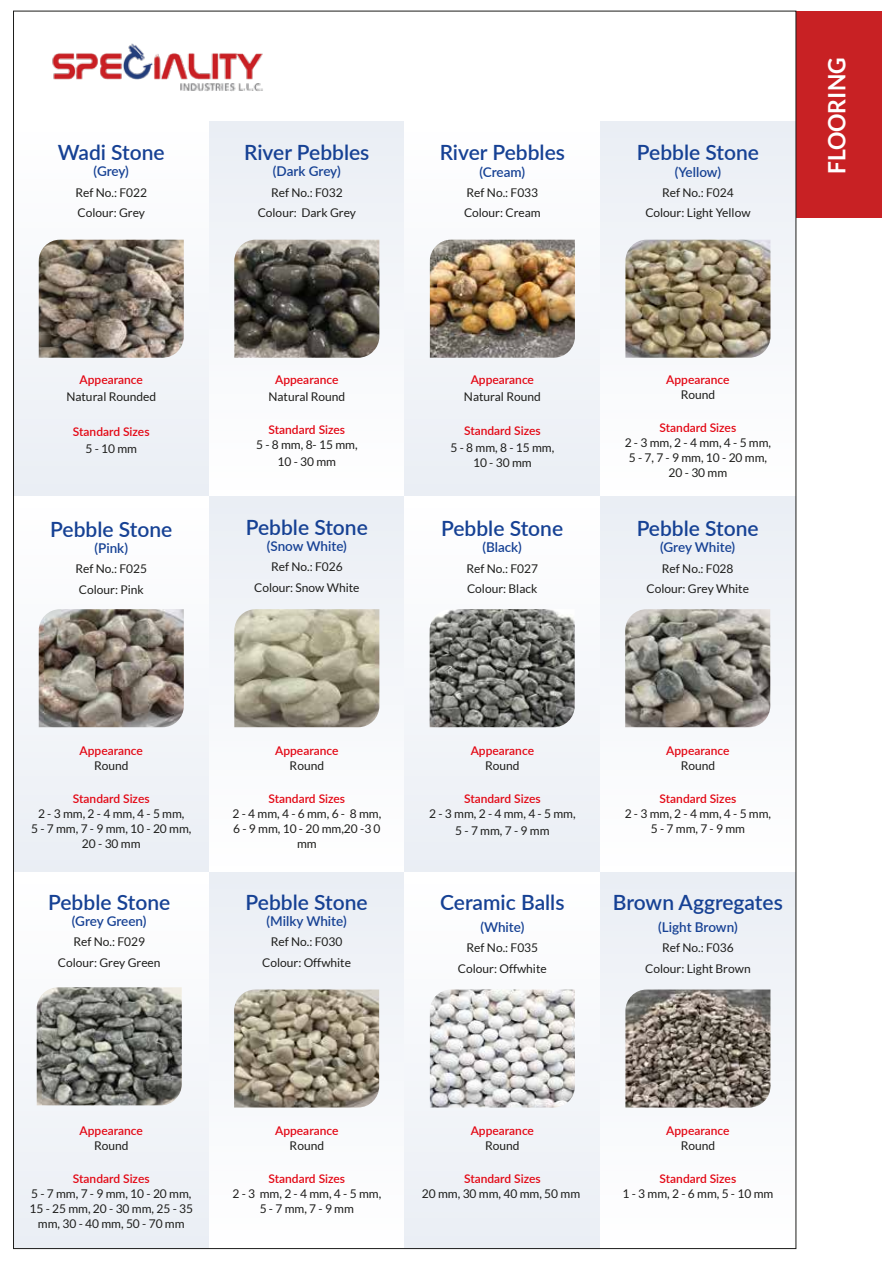
<style>
.page{position:relative;width:893px;height:1263px;background:#fff}
.page>*{position:absolute;margin:0;border:0;box-sizing:border-box;transform-origin:0 0}
.t1{font:700 24px "Lato";color:#fff;scale:.96 1}
.t2{font:600 21px "Lato";color:#164194}
.t3{font:600 13.5px "Lato";letter-spacing:-.005em;color:#164194}
.t4{font:12px/20.4px "Lato";color:#1d1d1b;text-align:center}
.t5{font:600 12px "Lato";color:#e30613}
</style>
<div class="page">
<div style="left:14px;top:121px;width:195px;height:376px;background:#f3f5f9"></div>
<div style="left:209px;top:121px;width:196px;height:376px;background:#f6f8fb"></div>
<div style="left:405px;top:121px;width:195px;height:376px;background:#f3f5f9"></div>
<div style="left:600px;top:121px;width:196px;height:376px;background:#f6f8fb"></div>
<div style="left:14px;top:497px;width:195px;height:376px;background:#f2f5f9"></div>
<div style="left:209px;top:497px;width:196px;height:376px;background:#f7f9fb"></div>
<div style="left:405px;top:497px;width:195px;height:376px;background:#f2f5f9"></div>
<div style="left:600px;top:497px;width:196px;height:376px;background:#f7f9fb"></div>
<div style="left:14px;top:873px;width:195px;height:375px;background:#f2f5f9"></div>
<div style="left:209px;top:873px;width:196px;height:375px;background:#f6f8fb"></div>
<div style="left:405px;top:873px;width:195px;height:375px;background:#f2f5f9"></div>
<div style="left:600px;top:873px;width:196px;height:375px;background:#f6f8fb"></div>
<img style="left:52px;top:43px;width:211px;height:48px">
<img style="left:625px;top:240px;width:145px;height:118px">
<img style="left:39px;top:609px;width:145px;height:118px">
<img style="left:234px;top:609px;width:145px;height:118px">
<img style="left:430px;top:609px;width:145px;height:118px">
<img style="left:625px;top:609px;width:145px;height:118px">
<img style="left:37px;top:987px;width:145px;height:118px">
<img style="left:234px;top:989px;width:145px;height:118px">
<img style="left:430px;top:989px;width:145px;height:118px">
<img style="left:39px;top:240px;width:145px;height:118px">
<img style="left:234px;top:240px;width:145px;height:118px">
<img style="left:625px;top:989px;width:145px;height:118px">
<img style="left:430px;top:240px;width:145px;height:118px">
<div style="left:796px;top:11px;width:85px;height:206px;background:#c82124"></div>
<h2 class="t2" style="left:58px;top:137px;width:108px">Wadi Stone</h2>
<p class="t3" style="left:94px;top:162px;width:37px">(Grey)</p>
<p class="t4" style="left:75px;top:182px;width:73px;text-align:left">Ref No.: F022<br>Colour: Grey</p>
<h2 class="t2" style="left:244px;top:137px;width:127px">River Pebbles</h2>
<p class="t3" style="left:273px;top:162px;width:69px">(Dark Grey)</p>
<p class="t4" style="left:258px;top:182px;width:100px">Ref No.: F032<br>Colour: Dark Grey</p>
<h2 class="t2" style="left:440px;top:137px;width:127px">River Pebbles</h2>
<p class="t3" style="left:480px;top:162px;width:47px">(Cream)</p>
<p class="t4" style="left:464px;top:182px;width:78px;text-align:left">Ref No.: F033<br>Colour: Cream</p>
<h2 class="t2" style="left:637px;top:137px;width:124px">Pebble Stone</h2>
<p class="t3" style="left:675px;top:162px;width:48px">(Yellow)</p>
<p class="t4" style="left:645px;top:182px;width:107px">Ref No.: F024<br>Colour: Light Yellow</p>
<h1 class="t1" style="left:823px;top:174px;width:123px;rotate:-90deg">FLOORING</h1>
<p class="t5" style="left:80px;top:371px;width:65px">Appearance</p>
<p class="t4" style="left:66px;top:386px;width:91px">Natural Rounded</p>
<p class="t5" style="left:73px;top:423px;width:78px">Standard Sizes</p>
<p class="t4" style="left:85px;top:439px;width:53px">5 - 10 mm</p>
<h2 class="t2" style="left:50px;top:514px;width:124px">Pebble Stone</h2>
<p class="t3" style="left:95px;top:538px;width:35px">(Pink)</p>
<p class="t4" style="left:75px;top:559px;width:73px;text-align:left">Ref No.: F025<br>Colour: Pink</p>
<p class="t5" style="left:275px;top:371px;width:65px">Appearance</p>
<p class="t4" style="left:268px;top:386px;width:78px">Natural Round</p>
<p class="t5" style="left:268px;top:421px;width:78px">Standard Sizes</p>
<p class="t4" style="left:256px;top:436px;width:103px;line-height:16.5px">5 - 8 mm, 8- 15 mm,<br>10 - 30 mm</p>
<h2 class="t2" style="left:246px;top:512px;width:124px">Pebble Stone</h2>
<p class="t3" style="left:267px;top:536px;width:82px">(Snow White)</p>
<p class="t4" style="left:254px;top:557px;width:107px">Ref No.: F026<br>Colour: Snow White</p>
<p class="t5" style="left:471px;top:371px;width:65px">Appearance</p>
<p class="t4" style="left:464px;top:386px;width:78px">Natural Round</p>
<p class="t5" style="left:464px;top:422px;width:78px">Standard Sizes</p>
<p class="t4" style="left:450px;top:441px;width:105px;line-height:14.4px">5 - 8 mm, 8 - 15 mm,<br>10 - 30 mm</p>
<h2 class="t2" style="left:441px;top:513px;width:124px">Pebble Stone</h2>
<p class="t3" style="left:482px;top:538px;width:41px">(Black)</p>
<p class="t4" style="left:466px;top:558px;width:73px;text-align:left">Ref No.: F027<br>Colour: Black</p>
<p class="t5" style="left:666px;top:371px;width:65px">Appearance</p>
<p class="t4" style="left:681px;top:384px;width:36px">Round</p>
<p class="t5" style="left:660px;top:419px;width:78px">Standard Sizes</p>
<p class="t4" style="left:625px;top:435px;width:148px;line-height:15px">2 - 3 mm, 2 - 4 mm, 4 - 5 mm,<br>5 - 7, 7 - 9 mm, 10 - 20 mm,<br>20 - 30 mm</p>
<h2 class="t2" style="left:637px;top:513px;width:124px">Pebble Stone</h2>
<p class="t3" style="left:660px;top:538px;width:77px">(Grey White)</p>
<p class="t4" style="left:646px;top:558px;width:104px">Ref No.: F028<br>Colour: Grey White</p>
<p class="t5" style="left:80px;top:742px;width:65px">Appearance</p>
<p class="t4" style="left:94px;top:755px;width:36px">Round</p>
<p class="t5" style="left:73px;top:790px;width:78px">Standard Sizes</p>
<p class="t4" style="left:31px;top:806px;width:162px;line-height:15px">2 - 3 mm, 2 - 4 mm, 4 - 5 mm,<br>5 - 7 mm, 7 - 9 mm, 10 - 20 mm,<br>20 - 30 mm</p>
<h2 class="t2" style="left:48px;top:887px;width:124px">Pebble Stone</h2>
<p class="t3" style="left:72px;top:911px;width:76px">(Grey Green)</p>
<p class="t4" style="left:58px;top:932px;width:104px">Ref No.: F029<br>Colour: Grey Green</p>
<p class="t5" style="left:275px;top:742px;width:65px">Appearance</p>
<p class="t4" style="left:290px;top:755px;width:36px">Round</p>
<p class="t5" style="left:269px;top:790px;width:78px">Standard Sizes</p>
<p class="t4" style="left:232px;top:806px;width:150px;line-height:15px">2 - 4 mm, 4 - 6 mm, 6 - 8 mm,<br>6 - 9 mm, 10 - 20 mm,20 -3 0 mm</p>
<h2 class="t2" style="left:246px;top:887px;width:124px">Pebble Stone</h2>
<p class="t3" style="left:267px;top:911px;width:82px">(Milky White)</p>
<p class="t4" style="left:262px;top:932px;width:90px">Ref No.: F030<br>Colour: Offwhite</p>
<p class="t5" style="left:471px;top:742px;width:65px">Appearance</p>
<p class="t4" style="left:485px;top:755px;width:36px">Round</p>
<p class="t5" style="left:464px;top:790px;width:78px">Standard Sizes</p>
<p class="t4" style="left:429px;top:805px;width:148px;line-height:16.5px">2 - 3 mm, 2 - 4 mm, 4 - 5 mm,<br>5 - 7 mm, 7 - 9 mm</p>
<h2 class="t2" style="left:440px;top:887px;width:126px">Ceramic Balls</h2>
<p class="t3" style="left:480px;top:917px;width:45px">(White)</p>
<p class="t4" style="left:458px;top:938px;width:90px">Ref No.: F035<br>Colour: Offwhite</p>
<p class="t5" style="left:666px;top:742px;width:65px">Appearance</p>
<p class="t4" style="left:681px;top:755px;width:36px">Round</p>
<p class="t5" style="left:660px;top:790px;width:78px">Standard Sizes</p>
<p class="t4" style="left:625px;top:806px;width:148px;line-height:15px">2 - 3 mm, 2 - 4 mm, 4 - 5 mm,<br>5 - 7 mm, 7 - 9 mm</p>
<h2 class="t2" style="left:613px;top:887px;width:171px">Brown Aggregates</h2>
<p class="t3" style="left:658px;top:917px;width:81px">(Light Brown)</p>
<p class="t4" style="left:645px;top:938px;width:107px">Ref No.: F036<br>Colour: Light Brown</p>
<p class="t5" style="left:80px;top:1122px;width:65px">Appearance</p>
<p class="t4" style="left:94px;top:1135px;width:36px">Round</p>
<p class="t5" style="left:73px;top:1170px;width:78px">Standard Sizes</p>
<p class="t4" style="left:29px;top:1186px;width:165px;line-height:15px">5 - 7 mm, 7 - 9 mm, 10 - 20 mm,<br>15 - 25 mm, 20 - 30 mm, 25 - 35 mm, 30 - 40 mm, 50 - 70 mm</p>
<p class="t5" style="left:275px;top:1122px;width:65px">Appearance</p>
<p class="t4" style="left:290px;top:1135px;width:36px">Round</p>
<p class="t5" style="left:268px;top:1170px;width:78px">Standard Sizes</p>
<p class="t4" style="left:232px;top:1186px;width:150px;line-height:15px">2 - 3 mm, 2 - 4 mm, 4 - 5 mm,<br>5 - 7 mm, 7 - 9 mm</p>
<p class="t5" style="left:471px;top:1122px;width:65px">Appearance</p>
<p class="t4" style="left:485px;top:1135px;width:36px">Round</p>
<p class="t5" style="left:464px;top:1170px;width:78px">Standard Sizes</p>
<p class="t4" style="left:422px;top:1183px;width:160px">20 mm, 30 mm, 40 mm, 50 mm</p>
<p class="t5" style="left:666px;top:1122px;width:65px">Appearance</p>
<p class="t4" style="left:681px;top:1135px;width:36px">Round</p>
<p class="t5" style="left:660px;top:1170px;width:78px">Standard Sizes</p>
<p class="t4" style="left:622px;top:1183px;width:152px">1 - 3 mm, 2 - 6 mm, 5 - 10 mm</p>
</div>
